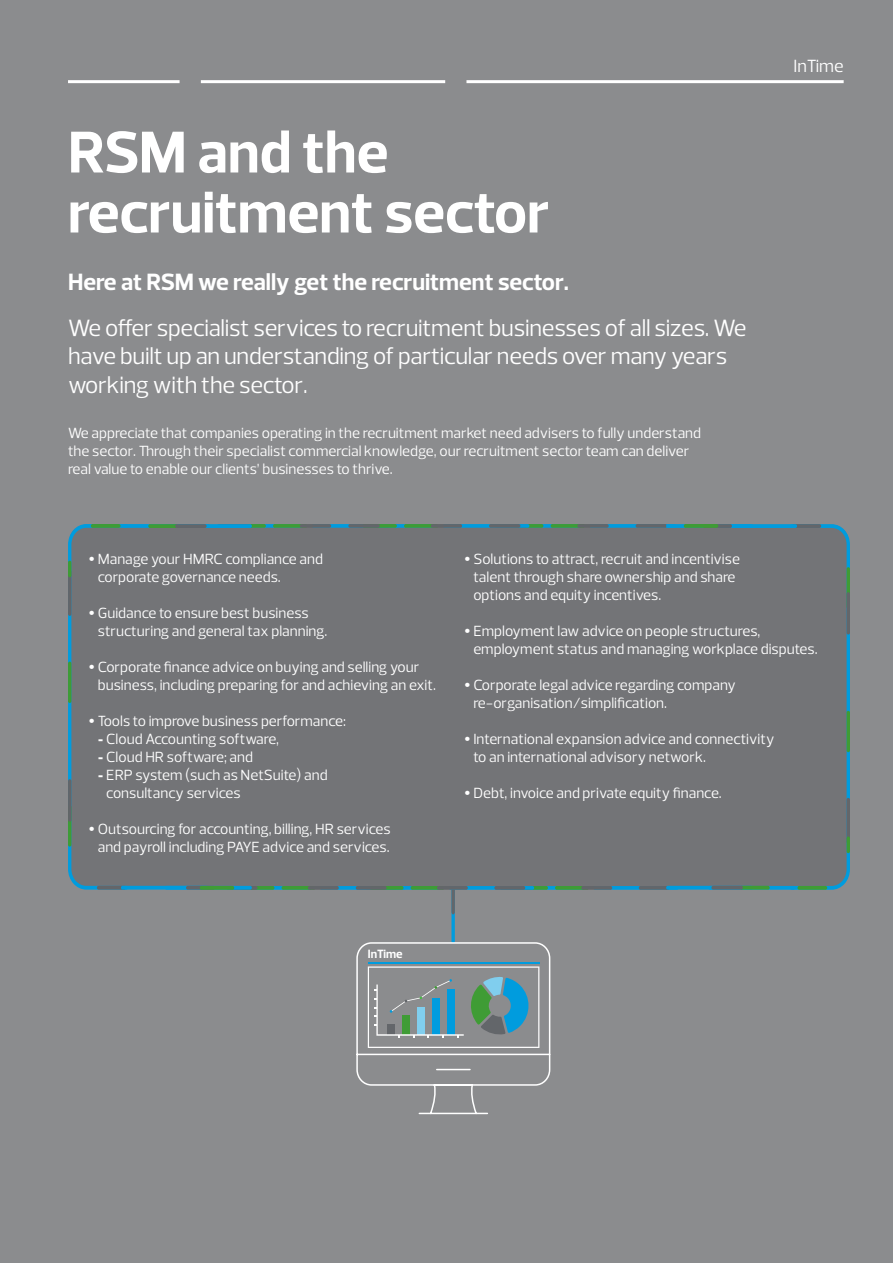
<style>
.page{position:relative;width:893px;height:1263px;background:#8b8c8e}
.page>*{position:absolute;margin:0;border:0;box-sizing:border-box;transform-origin:0 0}
.Cover_title{font:700 60px/60px "Prelo";color:#fff}
.Standfirst{font:24px/28.8px "Prelo";letter-spacing:-.01em;color:#fff}
.Cover_pullout_text{font:700 24px "Prelo";color:#fff}
.t1{font:18px "Prelo";color:#fff}
.Body_main{font:15px/18px "Prelo";color:#fff}
.t2{font:700 12.3px "Prelo";color:#fff}
.s1{font-family:"Arial";font-weight:700}
</style>
<div class="page">
<svg style="left:451px;top:850px;width:4px;height:93px"></svg>
<svg style="left:451px;top:890px;width:4px;height:24px"></svg>
<hr style="left:68px;top:80px;width:112px;height:3px;background:#fff">
<hr style="left:201px;top:80px;width:244px;height:3px;background:#fff">
<hr style="left:466px;top:80px;width:378px;height:3px;background:#fff">
<div style="left:69px;top:525px;width:780px;height:362px;background:#737477;border-radius:17px"></div>
<svg style="left:312px;top:524px;width:86px;height:4px"></svg>
<svg style="left:217px;top:524px;width:87px;height:4px"></svg>
<svg style="left:232px;top:524px;width:34px;height:4px"></svg>
<svg style="left:273px;top:524px;width:34px;height:4px"></svg>
<svg style="left:300px;top:524px;width:31px;height:4px"></svg>
<svg style="left:589px;top:524px;width:87px;height:4px"></svg>
<svg style="left:495px;top:524px;width:86px;height:4px"></svg>
<svg style="left:509px;top:524px;width:34px;height:4px"></svg>
<svg style="left:551px;top:524px;width:34px;height:4px"></svg>
<svg style="left:577px;top:524px;width:32px;height:4px"></svg>
<svg style="left:636px;top:524px;width:31px;height:4px"></svg>
<svg style="left:443px;top:524px;width:86px;height:4px"></svg>
<svg style="left:348px;top:524px;width:87px;height:4px"></svg>
<svg style="left:362px;top:524px;width:35px;height:4px"></svg>
<svg style="left:348px;top:524px;width:32px;height:4px"></svg>
<svg style="left:404px;top:524px;width:34px;height:4px"></svg>
<svg style="left:431px;top:524px;width:31px;height:4px"></svg>
<svg style="left:489px;top:524px;width:31px;height:4px"></svg>
<svg style="left:320px;top:886px;width:85px;height:4px"></svg>
<svg style="left:226px;top:886px;width:86px;height:4px"></svg>
<svg style="left:241px;top:886px;width:33px;height:4px"></svg>
<svg style="left:227px;top:886px;width:31px;height:4px"></svg>
<svg style="left:282px;top:886px;width:33px;height:4px"></svg>
<svg style="left:308px;top:886px;width:31px;height:4px"></svg>
<svg style="left:593px;top:886px;width:85px;height:4px"></svg>
<svg style="left:500px;top:886px;width:85px;height:4px"></svg>
<svg style="left:514px;top:886px;width:34px;height:4px"></svg>
<svg style="left:555px;top:886px;width:34px;height:4px"></svg>
<svg style="left:581px;top:886px;width:31px;height:4px"></svg>
<svg style="left:639px;top:886px;width:31px;height:4px"></svg>
<svg style="left:449px;top:886px;width:85px;height:4px"></svg>
<svg style="left:355px;top:886px;width:86px;height:4px"></svg>
<svg style="left:370px;top:886px;width:34px;height:4px"></svg>
<hr style="left:356px;top:886px;width:31px;height:4px;background:#63666a;border-radius:2px">
<svg style="left:411px;top:886px;width:33px;height:4px"></svg>
<svg style="left:437px;top:886px;width:31px;height:4px"></svg>
<svg style="left:494px;top:886px;width:31px;height:4px"></svg>
<svg style="left:68px;top:524px;width:60px;height:366px"></svg>
<svg style="left:91px;top:524px;width:30px;height:4px"></svg>
<svg style="left:97px;top:886px;width:29px;height:4px"></svg>
<hr style="left:68px;top:570px;width:3px;height:46px;background:#63666a;border-radius:2px">
<hr style="left:68px;top:561px;width:3px;height:16px;background:#3f9c35;border-radius:2px">
<hr style="left:68px;top:662px;width:3px;height:41px;background:#3f9c35;border-radius:2px">
<hr style="left:68px;top:805px;width:3px;height:41px;background:#3f9c35;border-radius:2px">
<hr style="left:68px;top:779px;width:3px;height:43px;background:#63666a;border-radius:2px">
<svg style="left:123px;top:524px;width:87px;height:4px"></svg>
<svg style="left:165px;top:524px;width:87px;height:4px"></svg>
<svg style="left:148px;top:524px;width:30px;height:4px"></svg>
<svg style="left:175px;top:524px;width:32px;height:4px"></svg>
<hr style="left:121px;top:886px;width:87px;height:3px;background:#009cde;border-radius:2px">
<svg style="left:165px;top:886px;width:87px;height:4px"></svg>
<svg style="left:186px;top:886px;width:29px;height:4px"></svg>
<svg style="left:200px;top:886px;width:34px;height:4px"></svg>
<svg style="left:792px;top:524px;width:58px;height:366px"></svg>
<svg style="left:797px;top:886px;width:30px;height:4px"></svg>
<hr style="left:792px;top:524px;width:29px;height:4px;background:#63666a;border-radius:2px">
<hr style="left:847px;top:798px;width:3px;height:45px;background:#63666a;border-radius:2px">
<hr style="left:847px;top:836px;width:3px;height:17px;background:#3f9c35;border-radius:2px">
<hr style="left:847px;top:711px;width:3px;height:41px;background:#3f9c35;border-radius:2px">
<hr style="left:847px;top:567px;width:3px;height:42px;background:#3f9c35;border-radius:2px">
<hr style="left:847px;top:592px;width:3px;height:42px;background:#63666a;border-radius:2px">
<svg style="left:708px;top:886px;width:87px;height:4px"></svg>
<hr style="left:666px;top:886px;width:87px;height:3px;background:#009cde;border-radius:2px">
<hr style="left:740px;top:886px;width:30px;height:3px;background:#3f9c35;border-radius:2px">
<hr style="left:711px;top:886px;width:32px;height:3px;background:#63666a;border-radius:2px">
<svg style="left:710px;top:524px;width:87px;height:4px"></svg>
<hr style="left:666px;top:524px;width:87px;height:4px;background:#009cde;border-radius:2px">
<svg style="left:703px;top:524px;width:29px;height:4px"></svg>
<hr style="left:684px;top:524px;width:34px;height:4px;background:#3f9c35;border-radius:2px">
<svg style="left:356px;top:941px;width:195px;height:174px"></svg>
<p class="Cover_title" style="left:68px;top:123px;width:483px">RSM and the recruitment sector</p>
<p class="Cover_pullout_text" style="left:68px;top:267px;width:503px">Here at RSM we really get the recruitment sector.</p>
<p class="Standfirst" style="left:68px;top:313px;width:680px">We offer specialist services to recruitment businesses of all sizes. We have built up an understanding of particular needs over many years working with the sector.</p>
<p class="Body_main" style="left:68px;top:424px;width:635px">We appreciate that companies operating in the recruitment market need advisers to fully understand the sector. Through their specialist commercial knowledge, our recruitment sector team can deliver real value to enable our clients’ businesses to thrive.</p>
<p class="t1" style="left:793px;top:55px;width:52px">InTime</p>
<p class="Body_main" style="left:98px;top:550px;width:227px;text-indent:-9px"><span class="s1">•</span> Manage your HMRC compliance and corporate governance needs.</p>
<p class="Body_main" style="left:98px;top:604px;width:231px;text-indent:-9px"><span class="s1">•</span> Guidance to ensure best business structuring and general tax planning.</p>
<p class="Body_main" style="left:98px;top:658px;width:340px;text-indent:-9px"><span class="s1">•</span> Corporate finance advice on buying and selling your business, including preparing for and achieving an exit.</p>
<p class="Body_main" style="left:89px;top:712px;width:258px"><span class="s1">•</span> Tools to improve business performance:</p>
<p class="Body_main" style="left:98px;top:730px;width:183px"><span class="s1">-</span> Cloud Accounting software,</p>
<p class="Body_main" style="left:98px;top:748px;width:157px"><span class="s1">-</span> Cloud HR software; and</p>
<p class="Body_main" style="left:106px;top:766px;width:223px;text-indent:-9px"><span class="s1">-</span> ERP system (such as NetSuite) and consultancy services</p>
<p class="Body_main" style="left:89px;top:820px;width:303px;text-align:center"><span class="s1">•</span> Outsourcing for accounting, billing, HR services and payroll including PAYE advice and services.</p>
<p class="Body_main" style="left:473px;top:550px;width:268px;text-indent:-9px"><span class="s1">•</span> Solutions to attract, recruit and incentivise talent through share ownership and share options and equity incentives.</p>
<p class="Body_main" style="left:473px;top:622px;width:346px;text-indent:-9px"><span class="s1">•</span> Employment law advice on people structures, employment status and managing workplace disputes.</p>
<p class="Body_main" style="left:473px;top:676px;width:264px;text-indent:-9px"><span class="s1">•</span> Corporate legal advice regarding company re-organisation/simplification.</p>
<p class="Body_main" style="left:473px;top:730px;width:303px;text-indent:-9px"><span class="s1">•</span> International expansion advice and connectivity to an international advisory network.</p>
<p class="Body_main" style="left:465px;top:784px;width:258px"><span class="s1">•</span> Debt, invoice and private equity finance.</p>
<p class="t2" style="left:368px;top:946px;width:36px">InTime</p>
</div>
